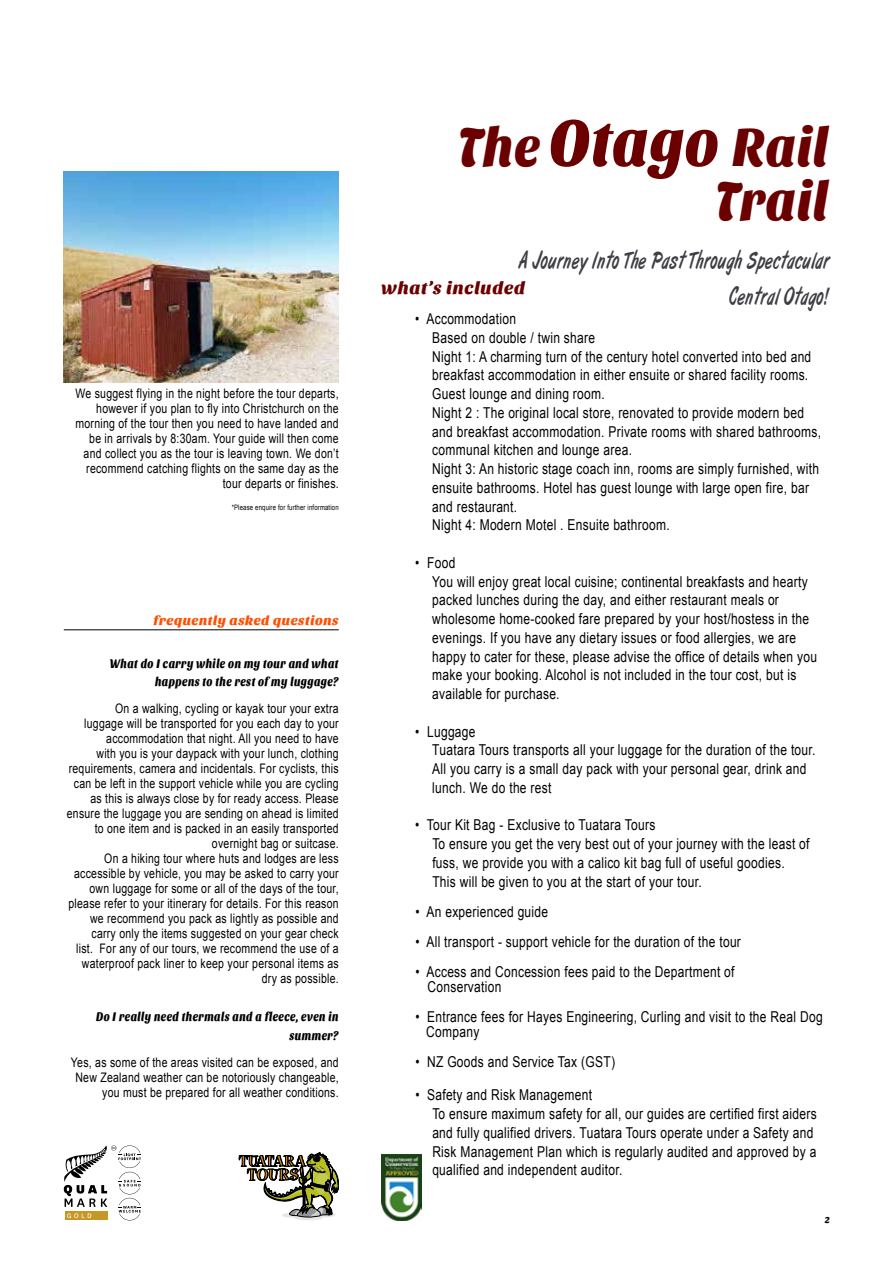
<style>
.page{position:relative;width:893px;height:1263px;background:#fff}
.page>*{position:absolute;margin:0;border:0;box-sizing:border-box;transform-origin:0 0}
.t1{font:56.25px/54px "Sansita One";color:#6b0000;text-align:right;scale:.88 1}
.t2{font:24.75px/36px "Art Brush";letter-spacing:.05em;color:#403d45;text-align:right;scale:.67 1}
.t3{font:18px "Sansita One";letter-spacing:.025em;color:#6b0000}
.t4{font:15px/18.8px "Arial";letter-spacing:.025em;color:#000;scale:.8 1}
.t5{font:13.5px "Sansita One";letter-spacing:.025em;color:#ff4f00}
.t6{font:13.2px/15px "Arial";letter-spacing:.025em;color:#000;text-align:right;scale:.8 1}
.t7{font:13.2px/18.8px "Sansita One";letter-spacing:.025em;color:#000;text-align:right;scale:.8 1}
.t8{font:9px "Sansita One";color:#000}
.t9{font:7.5px "Arial";letter-spacing:.025em;color:#000;scale:.8 1}
.s1{font-size:67.5px}
</style>
<div class="page">
<svg style="left:239px;top:1152px;width:100px;height:68px"></svg>
<img style="left:381px;top:1155px;width:41px;height:65px">
<svg style="left:64px;top:1145px;width:77px;height:75px"></svg>
<hr style="left:64px;top:629px;width:275px;height:1px;background:#000">
<img style="left:64px;top:172px;width:275px;height:211px">
<p class="t6" style="left:76px;top:386px;width:331px">We suggest flying in the night before the tour departs, however if you plan to fly into Christchurch on the morning of the tour then you need to have landed and be in arrivals by 8:30am. Your guide will then come and collect you as the tour is leaving town. We don’t recommend catching flights on the same day as the tour departs or finishes.</p>
<p class="t9" style="left:232px;top:502px;width:135px">*Please enquire for further information</p>
<p class="t5" style="left:154px;top:612px;width:187px">frequently asked questions</p>
<p class="t7" style="left:110px;top:654px;width:288px">What do I carry while on my tour and what happens to the rest of my luggage?</p>
<p class="t6" style="left:67px;top:701px;width:341px">On a walking, cycling or kayak tour your extra<br>luggage will be transported for you each day to your accommodation that night. All you need to have<br>with you is your daypack with your lunch, clothing requirements, camera and incidentals. For cyclists, this can be left in the support vehicle while you are cycling as this is always close by for ready access. Please ensure the luggage you are sending on ahead is limited to one item and is packed in an easily transported overnight bag or suitcase.<br>On a hiking tour where huts and lodges are less accessible by vehicle, you may be asked to carry your own luggage for some or all of the days of the tour, please refer to your itinerary for details. For this reason we recommend you pack as lightly as possible and carry only the items suggested on your gear check<br>list. For any of our tours, we recommend the use of a waterproof pack liner to keep your personal items as dry as possible.</p>
<p class="t7" style="left:96px;top:1007px;width:305px">Do I really need thermals and a fleece, even in summer?</p>
<p class="t6" style="left:71px;top:1054px;width:336px">Yes, as some of the areas visited can be exposed, and<br>New Zealand weather can be notoriously changeable, you must be prepared for all weather conditions.</p>
<h1 class="t1" style="left:458px;top:120px;width:424px">The <span class="s1">Otago</span> Rail<br>Trail</h1>
<h2 class="t2" style="left:518px;top:243px;width:465px">A Journey Into The Past Through Spectacular<br>Central Otago!</h2>
<p class="t3" style="left:381px;top:278px;width:146px">what’s included</p>
<p class="t4" style="left:432px;top:309px;width:487px;text-indent:-17px">• Accommodation<br>Based on double / twin share<br>Night 1: A charming turn of the century hotel converted into bed and breakfast accommodation in either ensuite or shared facility rooms.<br>Guest lounge and dining room.<br>Night 2 : The original local store, renovated to provide modern bed and breakfast accommodation. Private rooms with shared bathrooms, communal kitchen and lounge area.<br>Night 3: An historic stage coach inn, rooms are simply furnished, with ensuite bathrooms. Hotel has guest lounge with large open fire, bar and restaurant.<br>Night 4: Modern Motel . Ensuite bathroom.</p>
<p class="t4" style="left:432px;top:553px;width:482px;text-indent:-17px">• Food<br>You will enjoy great local cuisine; continental breakfasts and hearty packed lunches during the day, and either restaurant meals or wholesome home-cooked fare prepared by your host/hostess in the evenings. If you have any dietary issues or food allergies, we are happy to cater for these, please advise the office of details when you make your booking. Alcohol is not included in the tour cost, but is available for purchase.</p>
<p class="t4" style="left:432px;top:722px;width:480px;text-indent:-17px">• Luggage<br>Tuatara Tours transports all your luggage for the duration of the tour.<br>All you carry is a small day pack with your personal gear, drink and lunch. We do the rest</p>
<p class="t4" style="left:432px;top:816px;width:473px;text-indent:-17px">• Tour Kit Bag - Exclusive to Tuatara Tours<br>To ensure you get the very best out of your journey with the least of fuss, we provide you with a calico kit bag full of useful goodies.<br>This will be given to you at the start of your tour.</p>
<p class="t4" style="left:415px;top:902px;width:168px">• An experienced guide</p>
<p class="t4" style="left:415px;top:932px;width:409px">• All transport - support vehicle for the duration of the tour</p>
<p class="t4" style="left:427px;top:964px;width:385px;line-height:15px;text-indent:-12px">• Access and Concession fees paid to the Department of<br>Conservation</p>
<p class="t4" style="left:426px;top:1009px;width:497px;line-height:15px;text-indent:-11px">• Entrance fees for Hayes Engineering, Curling and visit to the Real Dog<br>Company</p>
<p class="t4" style="left:415px;top:1052px;width:251px">• NZ Goods and Service Tax (GST)</p>
<p class="t4" style="left:432px;top:1086px;width:482px;text-indent:-17px">• Safety and Risk Management<br>To ensure maximum safety for all, our guides are certified first aiders and fully qualified drivers. Tuatara Tours operate under a Safety and Risk Management Plan which is regularly audited and approved by a qualified and independent auditor.</p>
<p class="t8" style="left:825px;top:1214px;width:7px">2</p>
</div>
